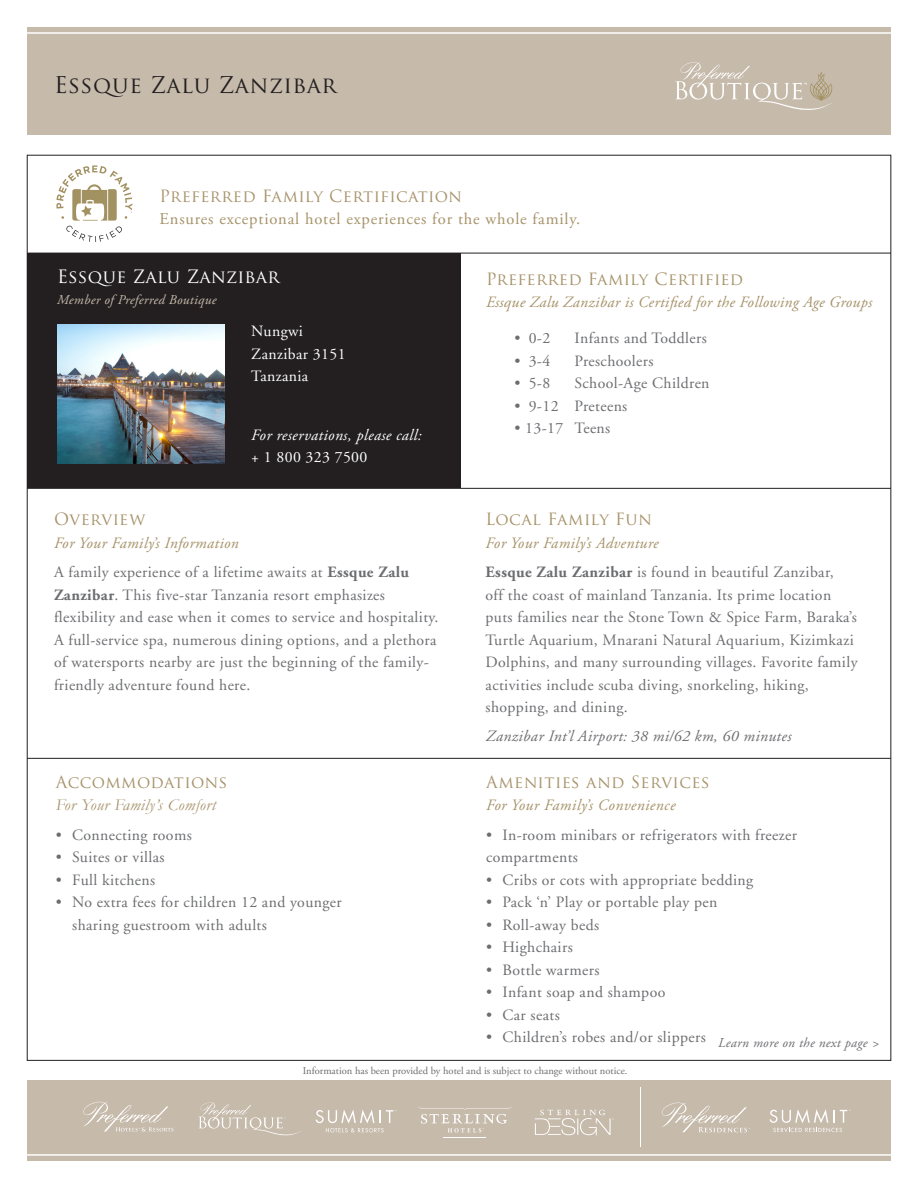
<style>
.page{position:relative;width:918px;height:1188px;background:#fff}
.page>*{position:absolute;margin:0;border:0;box-sizing:border-box;transform-origin:0 0}
.t1{font:22.5px "Trajan Pro";letter-spacing:.03em;color:#231f20}
.t2{font:18px "Trajan Pro";letter-spacing:.02em;color:#fff}
.t3{font:16.5px/22.5px "Adobe Garamond Pro";letter-spacing:.05em;color:#a69269}
.t4{font:16.5px "Trajan Pro";letter-spacing:.02em;color:#a69269}
.t5{font:italic 16.5px/22.5px "Garamond";letter-spacing:.03em;color:#a69269}
.t6{font:15.75px/22.5px "Adobe Garamond";letter-spacing:.025em;color:#6c6d70}
.t7{font:italic 15.75px "Adobe Garamond Pro";letter-spacing:.02em;color:#a69269}
.t8{font:15.75px "Adobe Garamond Pro";letter-spacing:.025em;color:#6c6d70}
.t9{font:italic 15.75px "Adobe Garamond";letter-spacing:.025em;color:#6c6d70}
.t10{font:italic 15.75px "Adobe Garamond Pro";letter-spacing:.025em;color:#fff}
.t11{font:15.75px "Adobe Garamond";letter-spacing:.025em;color:#fff}
.t12{font:15.75px "Adobe Garamond Pro";letter-spacing:.025em;color:#fff}
.t13{font:italic 13.5px "Adobe Garamond Pro";letter-spacing:.025em;color:#c6baab}
.t14{font:italic 13.5px "Adobe Garamond Pro";letter-spacing:.025em;color:#6c6d70}
.t15{font:10.5px "Adobe Garamond Pro";color:#6c6d70}
.s1{font-family:"Trajan Pro"}
.s2{font-weight:700}
.s3{font-family:"Trajan Pro";font-style:normal}
</style>
<div class="page">
<div style="left:27px;top:253px;width:434px;height:235px;background:#231f20"></div>
<hr style="left:27px;top:253px;width:864px;height:1px;background:#231f20">
<div style="left:27px;top:1080px;width:864px;height:81px;background:#c6baab"></div>
<hr style="left:27px;top:488px;width:864px;height:1px;background:#231f20">
<img style="left:57px;top:324px;width:167px;height:140px">
<hr style="left:27px;top:1154px;width:865px;height:2px;background:#fff">
<div style="left:27px;top:27px;width:864px;height:108px;background:#c6baab"></div>
<hr style="left:27px;top:32px;width:865px;height:2px;background:#fff">
<hr style="left:27px;top:758px;width:864px;height:1px;background:#231f20">
<svg style="left:675px;top:62px;width:157px;height:48px"></svg>
<svg style="left:56px;top:165px;width:76px;height:77px"></svg>
<hr style="left:444px;top:1138px;width:42px;height:1px;background:#fff">
<svg style="left:418px;top:1107px;width:93px;height:26px"></svg>
<hr style="left:640px;top:1087px;width:1px;height:59px;background:#fff">
<svg style="left:770px;top:1109px;width:81px;height:23px"></svg>
<svg style="left:316px;top:1110px;width:81px;height:22px"></svg>
<svg style="left:199px;top:1102px;width:102px;height:34px"></svg>
<svg style="left:83px;top:1102px;width:90px;height:29px"></svg>
<svg style="left:662px;top:1103px;width:88px;height:29px"></svg>
<svg style="left:535px;top:1110px;width:79px;height:25px"></svg>
<p class="t1" style="left:54px;top:70px;width:284px">Essque Zalu Zanzibar</p>
<p class="t3" style="left:159px;top:186px;width:422px"><span class="s1">Preferred Family Certification<br></span>Ensures exceptional hotel experiences for the whole family.</p>
<p class="t2" style="left:57px;top:266px;width:224px">Essque Zalu Zanzibar</p>
<p class="t13" style="left:57px;top:292px;width:161px">Member of Preferred Boutique</p>
<p class="t11" style="left:251px;top:323px;width:53px">Nungwi</p>
<p class="t11" style="left:251px;top:345px;width:96px">Zanzibar 3151</p>
<p class="t11" style="left:251px;top:368px;width:59px">Tanzania</p>
<p class="t10" style="left:251px;top:425px;width:172px">For reservations, please call:</p>
<p class="t12" style="left:251px;top:448px;width:118px">+ 1 800 323 7500</p>
<p class="t4" style="left:54px;top:509px;width:93px">Overview</p>
<p class="t7" style="left:54px;top:533px;width:186px">For Your Family’s Information</p>
<p class="t6" style="left:54px;top:561px;width:386px">A family experience of a lifetime awaits at <span class="s2">Essque Zalu Zanzibar</span>. This five-star Tanzania resort emphasizes flexibility and ease when it comes to service and hospitality.<br>A full-service spa, numerous dining options, and a plethora of watersports nearby are just the beginning of the family&shy;friendly adventure found here.</p>
<p class="t5" style="left:56px;top:771px;width:173px"><span class="s3">Accommodations<br></span>For Your Family’s Comfort</p>
<p class="t6" style="left:56px;top:824px;width:138px">• Connecting rooms</p>
<p class="t6" style="left:56px;top:846px;width:110px">• Suites or villas</p>
<p class="t6" style="left:56px;top:869px;width:101px">• Full kitchens</p>
<p class="t6" style="left:72px;top:891px;width:271px;text-indent:-16px">• No extra fees for children 12 and younger sharing guestroom with adults</p>
<p class="t4" style="left:486px;top:268px;width:259px">Preferred Family Certified</p>
<p class="t7" style="left:486px;top:293px;width:388px">Essque Zalu Zanzibar is Certified for the Following Age Groups</p>
<p class="t8" style="left:514px;top:329px;width:37px">• 0-2</p>
<p class="t8" style="left:575px;top:329px;width:134px">Infants and Toddlers</p>
<p class="t8" style="left:514px;top:351px;width:37px">• 3-4</p>
<p class="t8" style="left:575px;top:351px;width:81px">Preschoolers</p>
<p class="t8" style="left:514px;top:374px;width:37px">• 5-8</p>
<p class="t8" style="left:575px;top:374px;width:137px">School-Age Children</p>
<p class="t8" style="left:514px;top:396px;width:114px">• 9-12 Preteens</p>
<p class="t8" style="left:514px;top:419px;width:97px">• 13-17 Teens</p>
<p class="t4" style="left:486px;top:509px;width:168px">Local Family Fun</p>
<p class="t7" style="left:486px;top:533px;width:175px">For Your Family’s Adventure</p>
<p class="t6" style="left:486px;top:561px;width:374px"><span class="s2">Essque Zalu Zanzibar</span> is found in beautiful Zanzibar,<br>off the coast of mainland Tanzania. Its prime location puts families near the Stone Town &amp; Spice Farm, Baraka’s Turtle Aquarium, Mnarani Natural Aquarium, Kizimkazi Dolphins, and many surrounding villages. Favorite family activities include scuba diving, snorkeling, hiking, shopping, and dining.</p>
<p class="t9" style="left:486px;top:728px;width:307px">Zanzibar Int’l Airport: 38 mi/62 km, 60 minutes</p>
<p class="t4" style="left:486px;top:771px;width:225px">Amenities and Services</p>
<p class="t7" style="left:486px;top:796px;width:191px">For Your Family’s Convenience</p>
<p class="t6" style="left:486px;top:824px;width:313px">• In-room minibars or refrigerators with freezer compartments</p>
<p class="t6" style="left:486px;top:869px;width:269px">• Cribs or cots with appropriate bedding</p>
<p class="t6" style="left:486px;top:891px;width:233px">• Pack ‘n’ Play or portable play pen</p>
<p class="t6" style="left:486px;top:914px;width:115px">• Roll-away beds</p>
<p class="t6" style="left:486px;top:936px;width:88px">• Highchairs</p>
<p class="t6" style="left:486px;top:959px;width:115px">• Bottle warmers</p>
<p class="t6" style="left:486px;top:981px;width:181px">• Infant soap and shampoo</p>
<p class="t6" style="left:486px;top:1004px;width:75px">• Car seats</p>
<p class="t6" style="left:486px;top:1026px;width:221px">• Children’s robes and/or slippers</p>
<p class="t14" style="left:718px;top:1035px;width:163px">Learn more on the next page &gt;</p>
<p class="t15" style="left:303px;top:1064px;width:326px">Information has been provided by hotel and is subject to change without notice.</p>
</div>
